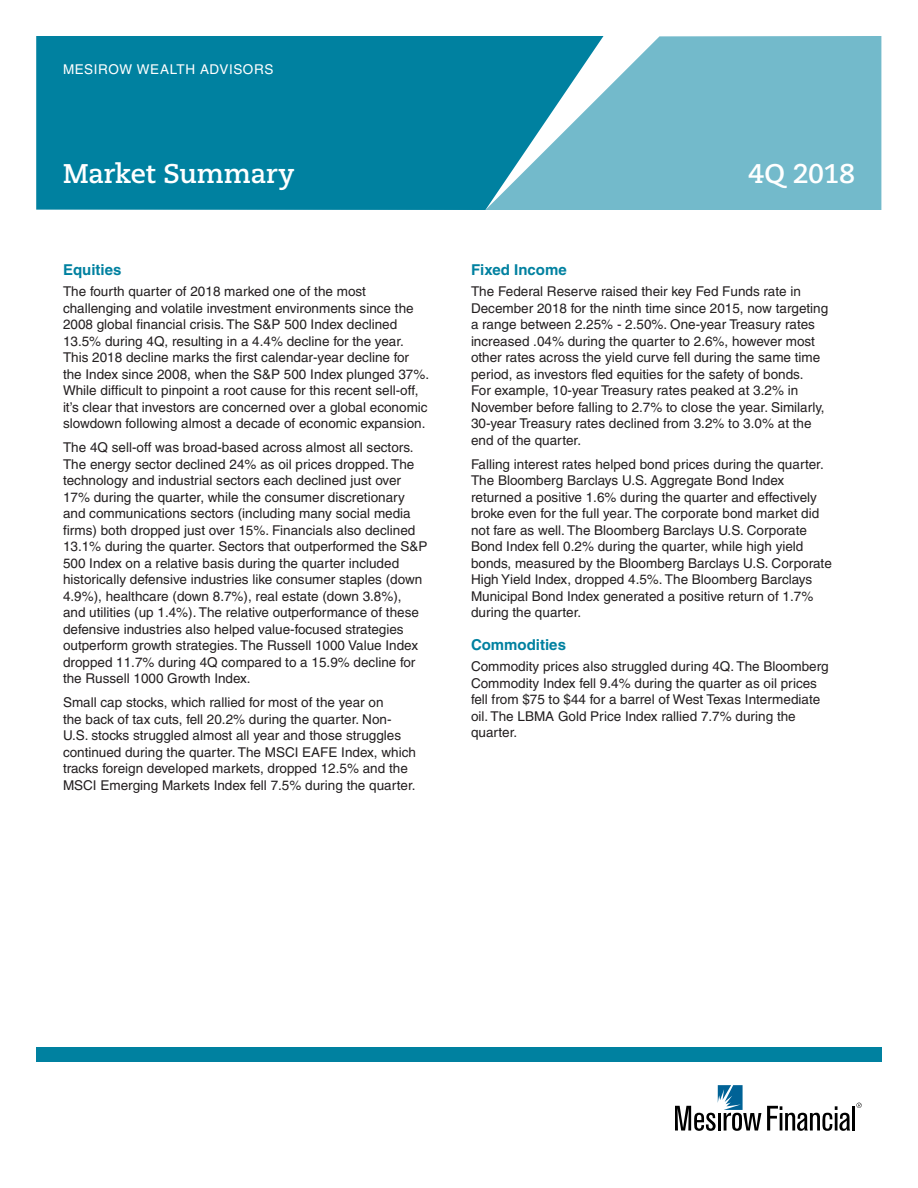
<style>
.page{position:relative;width:918px;height:1188px;background:#fff}
.page>*{position:absolute;margin:0;border:0;box-sizing:border-box;transform-origin:0 0}
.Title_nl{font:700 27px "Caecilia LT Std";letter-spacing:-.01em;color:#fff}
.NL_Subhead_1{font:700 15px "Helvetica LT";color:#0081a0}
.Body_Copy{font:13.5px/16.5px "Helvetica LT";color:#231f20}
.Body_Copy_LAST{font:13.5px/16.5px "Helvetica LT";color:#231f20}
.t1{font:13.5px "Helvetica LT";letter-spacing:.04em;color:#fff}
</style>
<div class="page">
<svg style="left:767px;top:1106px;width:83px;height:25px"></svg>
<hr style="left:852px;top:1106px;width:3px;height:25px;background:#000">
<svg style="left:675px;top:1085px;width:86px;height:46px"></svg>
<svg style="left:856px;top:1103px;width:6px;height:5px"></svg>
<div style="left:36px;top:1047px;width:846px;height:15px;background:#0081a0"></div>
<div style="left:604px;top:36px;width:277px;height:174px;background:#73bacb"></div>
<svg style="left:36px;top:36px;width:568px;height:174px;fill:#0081a0"></svg>
<p class="t1" style="left:63px;top:61px;width:212px">MESIROW WEALTH ADVISORS</p>
<p class="Title_nl" style="left:63px;top:158px;width:233px">Market Summary</p>
<p class="Title_nl" style="left:748px;top:158px;width:108px">4Q 2018</p>
<p class="NL_Subhead_1" style="left:63px;top:261px;width:60px">Equities</p>
<p class="Body_Copy" style="left:63px;top:283px;width:368px">The fourth quarter of 2018 marked one of the most challenging and volatile investment environments since the 2008 global financial crisis. The S&amp;P 500 Index declined 13.5% during 4Q, resulting in a 4.4% decline for the year.<br>This 2018 decline marks the first calendar-year decline for the Index since 2008, when the S&amp;P 500 Index plunged 37%.<br>While difficult to pinpoint a root cause for this recent sell-off, it’s clear that investors are concerned over a global economic slowdown following almost a decade of economic expansion.</p>
<p class="Body_Copy" style="left:63px;top:439px;width:366px">The 4Q sell-off was broad-based across almost all sectors.<br>The energy sector declined 24% as oil prices dropped. The technology and industrial sectors each declined just over 17% during the quarter, while the consumer discretionary and communications sectors (including many social media firms) both dropped just over 15%. Financials also declined 13.1% during the quarter. Sectors that outperformed the S&amp;P 500 Index on a relative basis during the quarter included historically defensive industries like consumer staples (down 4.9%), healthcare (down 8.7%), real estate (down 3.8%), and utilities (up 1.4%). The relative outperformance of these defensive industries also helped value-focused strategies outperform growth strategies. The Russell 1000 Value Index dropped 11.7% during 4Q compared to a 15.9% decline for the Russell 1000 Growth Index.</p>
<p class="Body_Copy" style="left:63px;top:694px;width:354px">Small cap stocks, which rallied for most of the year on<br>the back of tax cuts, fell 20.2% during the quarter. Non-U.S. stocks struggled almost all year and those struggles continued during the quarter. The MSCI EAFE Index, which tracks foreign developed markets, dropped 12.5% and the MSCI Emerging Markets Index fell 7.5% during the quarter.</p>
<p class="NL_Subhead_1" style="left:471px;top:261px;width:97px">Fixed Income</p>
<p class="Body_Copy" style="left:471px;top:283px;width:359px">The Federal Reserve raised their key Fed Funds rate in December 2018 for the ninth time since 2015, now targeting a range between 2.25% - 2.50%. One-year Treasury rates increased .04% during the quarter to 2.6%, however most other rates across the yield curve fell during the same time period, as investors fled equities for the safety of bonds.<br>For example, 10-year Treasury rates peaked at 3.2% in November before falling to 2.7% to close the year. Similarly, 30-year Treasury rates declined from 3.2% to 3.0% at the end of the quarter.</p>
<p class="Body_Copy_LAST" style="left:471px;top:456px;width:362px">Falling interest rates helped bond prices during the quarter.<br>The Bloomberg Barclays U.S. Aggregate Bond Index returned a positive 1.6% during the quarter and effectively broke even for the full year. The corporate bond market did not fare as well. The Bloomberg Barclays U.S. Corporate Bond Index fell 0.2% during the quarter, while high yield bonds, measured by the Bloomberg Barclays U.S. Corporate High Yield Index, dropped 4.5%. The Bloomberg Barclays Municipal Bond Index generated a positive return of 1.7% during the quarter.</p>
<p class="NL_Subhead_1" style="left:471px;top:636px;width:97px">Commodities</p>
<p class="Body_Copy" style="left:471px;top:658px;width:359px">Commodity prices also struggled during 4Q. The Bloomberg Commodity Index fell 9.4% during the quarter as oil prices fell from $75 to $44 for a barrel of West Texas Intermediate oil. The LBMA Gold Price Index rallied 7.7% during the quarter.</p>
</div>
